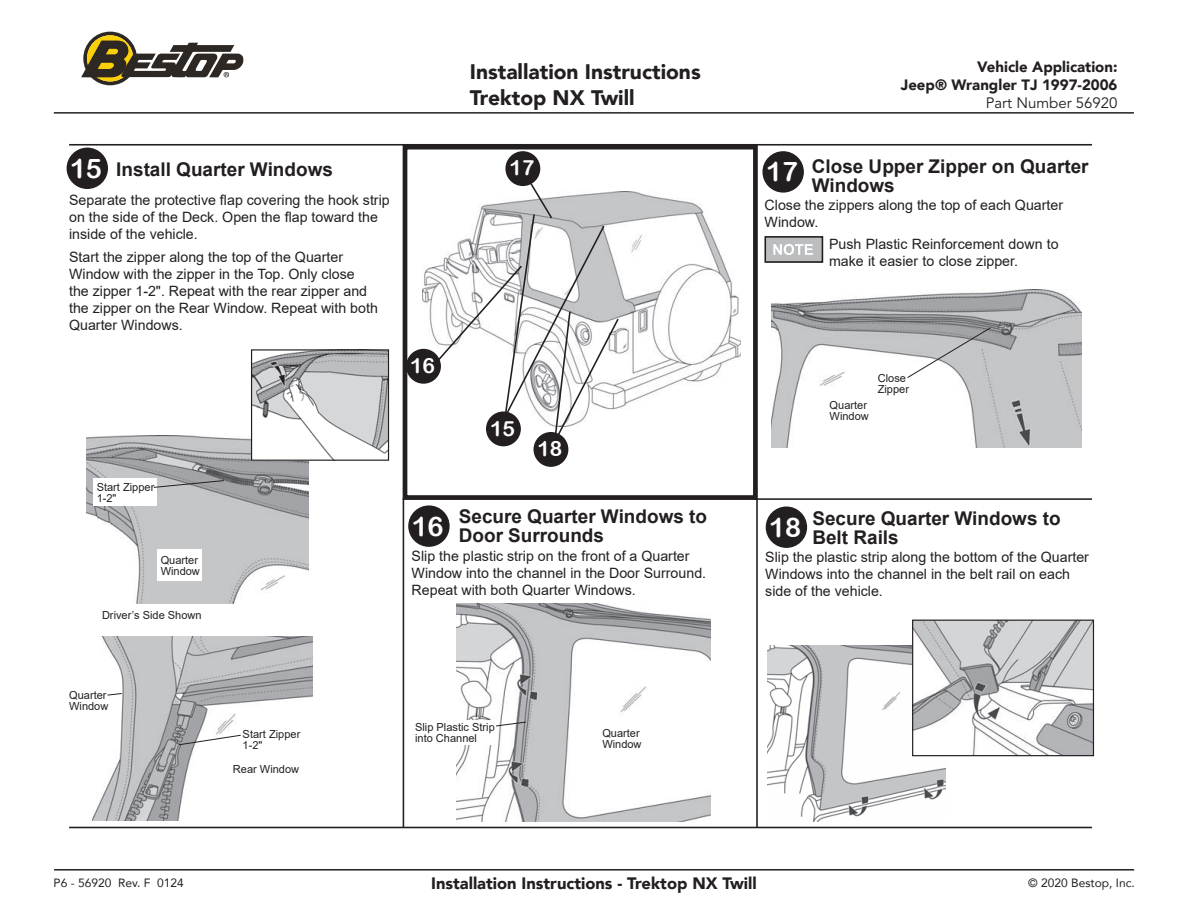
<style>
.page{position:relative;width:1188px;height:918px;background:#fff}
.page>*{position:absolute;margin:0;border:0;box-sizing:border-box;transform-origin:0 0}
.t1{font:27px "Arial Rounded MT Bold";letter-spacing:-.01em;color:#fff}
.t2{font:900 21px/25.2px "Avenir";color:#231f20}
.t3{font:21px "Arial Rounded MT Bold";letter-spacing:-.01em;color:#fff}
.t4{font:700 18.9px/18.9px "Arial";color:#231f20}
.t5{font:900 16.5px "Avenir";color:#231f20}
.t6{font:900 15px/18px "Avenir";color:#231f20;text-align:right}
.t7{font:15px "Avenir";color:#231f20}
.t8{font:14.25px/17.1px "Arial";color:#231f20}
.t9{font:12px "Avenir";color:#231f20}
.t10{font:11.1px/11.1px "Arial";color:#231f20}
</style>
<div class="page">
<hr style="left:54px;top:112px;width:1080px;height:2px;background:#231f20">
<hr style="left:54px;top:869px;width:1080px;height:2px;background:#231f20">
<svg style="left:81px;top:32px;width:163px;height:53px"></svg>
<hr style="left:69px;top:144px;width:1023px;height:2px;background:#231f20">
<hr style="left:69px;top:827px;width:1023px;height:1px;background:#231f20">
<img style="left:456px;top:604px;width:254px;height:218px">
<img style="left:772px;top:290px;width:309px;height:157px">
<div style="left:599px;top:723px;width:45px;height:32px;background:#fff"></div>
<div style="left:874px;top:368px;width:45px;height:32px;background:#fff"></div>
<div style="left:412px;top:720px;width:85px;height:25px;background:#fff"></div>
<svg style="left:496px;top:721px;width:31px;height:6px"></svg>
<div style="left:826px;top:395px;width:45px;height:32px;background:#fff"></div>
<svg style="left:906px;top:327px;width:85px;height:52px"></svg>
<img style="left:767px;top:646px;width:178px;height:175px">
<img style="left:914px;top:622px;width:178px;height:132px">
<div style="left:912px;top:620px;width:182px;height:136px;border:1px solid #231f20"></div>
<div style="left:766px;top:237px;width:57px;height:26px;background:#bbbdbf"></div>
<div style="left:764px;top:236px;width:59px;height:27px;border:2px solid #211d1e"></div>
<svg style="left:773px;top:244px;width:40px;height:11px"></svg>
<div style="left:403px;top:145px;width:355px;height:355px;border:5px solid #231f20"></div>
<img style="left:423px;top:192px;width:318px;height:216px">
<hr style="left:403px;top:498px;width:1px;height:329px;background:#231f20">
<hr style="left:754px;top:498px;width:338px;height:2px;background:#231f20">
<hr style="left:756px;top:498px;width:2px;height:329px;background:#231f20">
<img style="left:86px;top:436px;width:223px;height:168px">
<div style="left:157px;top:549px;width:45px;height:32px;background:#fff"></div>
<div style="left:93px;top:478px;width:63px;height:28px;background:#fff"></div>
<svg style="left:153px;top:480px;width:72px;height:8px"></svg>
<img style="left:92px;top:636px;width:221px;height:185px">
<div style="left:239px;top:725px;width:63px;height:28px;background:#fff"></div>
<svg style="left:178px;top:734px;width:63px;height:12px"></svg>
<div style="left:66px;top:684px;width:45px;height:32px;background:#fff"></div>
<svg style="left:107px;top:693px;width:16px;height:3px"></svg>
<svg style="left:435px;top:179px;width:185px;height:271px"></svg>
<img style="left:253px;top:351px;width:134px;height:108px">
<div style="left:251px;top:349px;width:138px;height:112px;border:1px solid #231f20"></div>
<div style="left:763px;top:152px;width:40px;height:40px;background:#231f20;border-radius:50%"></div>
<div style="left:762px;top:151px;width:42px;height:42px;border:2px solid #231f20;border-radius:50%"></div>
<div style="left:67px;top:148px;width:40px;height:40px;background:#231f20;border-radius:50%"></div>
<div style="left:67px;top:148px;width:41px;height:41px;border:2px solid #231f20;border-radius:50%"></div>
<div style="left:409px;top:506px;width:40px;height:40px;background:#231f20;border-radius:50%"></div>
<div style="left:408px;top:505px;width:42px;height:42px;border:2px solid #231f20;border-radius:50%"></div>
<div style="left:766px;top:507px;width:40px;height:40px;background:#231f20;border-radius:50%"></div>
<div style="left:766px;top:507px;width:41px;height:41px;border:2px solid #231f20;border-radius:50%"></div>
<div style="left:407px;top:350px;width:33px;height:33px;background:#231f20;border-radius:50%"></div>
<div style="left:406px;top:349px;width:35px;height:35px;border:2px solid #231f20;border-radius:50%"></div>
<div style="left:506px;top:152px;width:34px;height:33px;background:#231f20;border-radius:50%"></div>
<div style="left:505px;top:151px;width:35px;height:35px;border:2px solid #231f20;border-radius:50%"></div>
<div style="left:487px;top:412px;width:33px;height:34px;background:#231f20;border-radius:50%"></div>
<div style="left:486px;top:411px;width:35px;height:35px;border:2px solid #231f20;border-radius:50%"></div>
<div style="left:534px;top:433px;width:34px;height:33px;background:#231f20;border-radius:50%"></div>
<div style="left:534px;top:432px;width:34px;height:35px;border:2px solid #231f20;border-radius:50%"></div>
<h2 class="t2" style="left:470px;top:59px;width:232px">Installation Instructions<br>Trektop NX Twill</h2>
<p class="t6" style="left:901px;top:58px;width:218px">Vehicle Application:<br>Jeep® Wrangler TJ 1997-2006</p>
<p class="t7" style="left:986px;top:92px;width:133px">Part Number 56920</p>
<p class="t1" style="left:70px;top:152px;width:33px">15</p>
<p class="t1" style="left:766px;top:156px;width:33px">17</p>
<p class="t3" style="left:510px;top:156px;width:26px">17</p>
<p class="t4" style="left:116px;top:160px;width:218px">Install Quarter Windows</p>
<p class="t4" style="left:812px;top:157px;width:278px">Close Upper Zipper on Quarter<br>Windows</p>
<p class="t8" style="left:69px;top:191px;width:322px">Separate the protective flap covering the hook strip on the side of the Deck. Open the flap toward the inside of the vehicle.</p>
<p class="t8" style="left:69px;top:248px;width:310px">Start the zipper along the top of the Quarter Window with the zipper in the Top. Only close the zipper 1-2". Repeat with the rear zipper and the zipper on the Rear Window. Repeat with both Quarter Windows.</p>
<p class="t10" style="left:97px;top:481px;width:59px">Start Zipper<br>1-2"</p>
<p class="t10" style="left:161px;top:554px;width:41px">Quarter<br>Window</p>
<p class="t10" style="left:102px;top:609px;width:101px">Driver’s Side Shown</p>
<p class="t8" style="left:765px;top:197px;width:300px">Close the zippers along the top of each Quarter<br>Window.</p>
<p class="t8" style="left:829px;top:235px;width:231px">Push Plastic Reinforcement down to make it easier to close zipper.</p>
<p class="t3" style="left:410px;top:353px;width:26px">16</p>
<p class="t3" style="left:490px;top:416px;width:26px">15</p>
<p class="t3" style="left:538px;top:436px;width:26px">18</p>
<p class="t10" style="left:830px;top:400px;width:41px">Quarter<br>Window</p>
<p class="t10" style="left:878px;top:373px;width:33px">Close<br>Zipper</p>
<p class="t4" style="left:459px;top:507px;width:250px">Secure Quarter Windows to<br>Door Surrounds</p>
<p class="t1" style="left:412px;top:510px;width:33px">16</p>
<p class="t1" style="left:769px;top:511px;width:33px">18</p>
<p class="t4" style="left:812px;top:509px;width:250px">Secure Quarter Windows to<br>Belt Rails</p>
<p class="t8" style="left:412px;top:547px;width:296px">Slip the plastic strip on the front of a Quarter<br>Window into the channel in the Door Surround.<br>Repeat with both Quarter Windows.</p>
<p class="t8" style="left:765px;top:549px;width:325px">Slip the plastic strip along the bottom of the Quarter<br>Windows into the channel in the belt rail on each side of the vehicle.</p>
<p class="t10" style="left:69px;top:689px;width:41px">Quarter<br>Window</p>
<p class="t10" style="left:243px;top:728px;width:59px">Start Zipper<br>1-2"</p>
<p class="t10" style="left:233px;top:763px;width:68px">Rear Window</p>
<p class="t10" style="left:415px;top:722px;width:81px">Slip Plastic Strip into Channel</p>
<p class="t10" style="left:602px;top:728px;width:41px">Quarter<br>Window</p>
<p class="t9" style="left:54px;top:873px;width:132px">P6 - 56920 Rev. F 0124</p>
<p class="t5" style="left:431px;top:869px;width:327px">Installation Instructions - Trektop NX Twill</p>
<p class="t9" style="left:1028px;top:873px;width:108px">© 2020 Bestop, Inc.</p>
</div>
